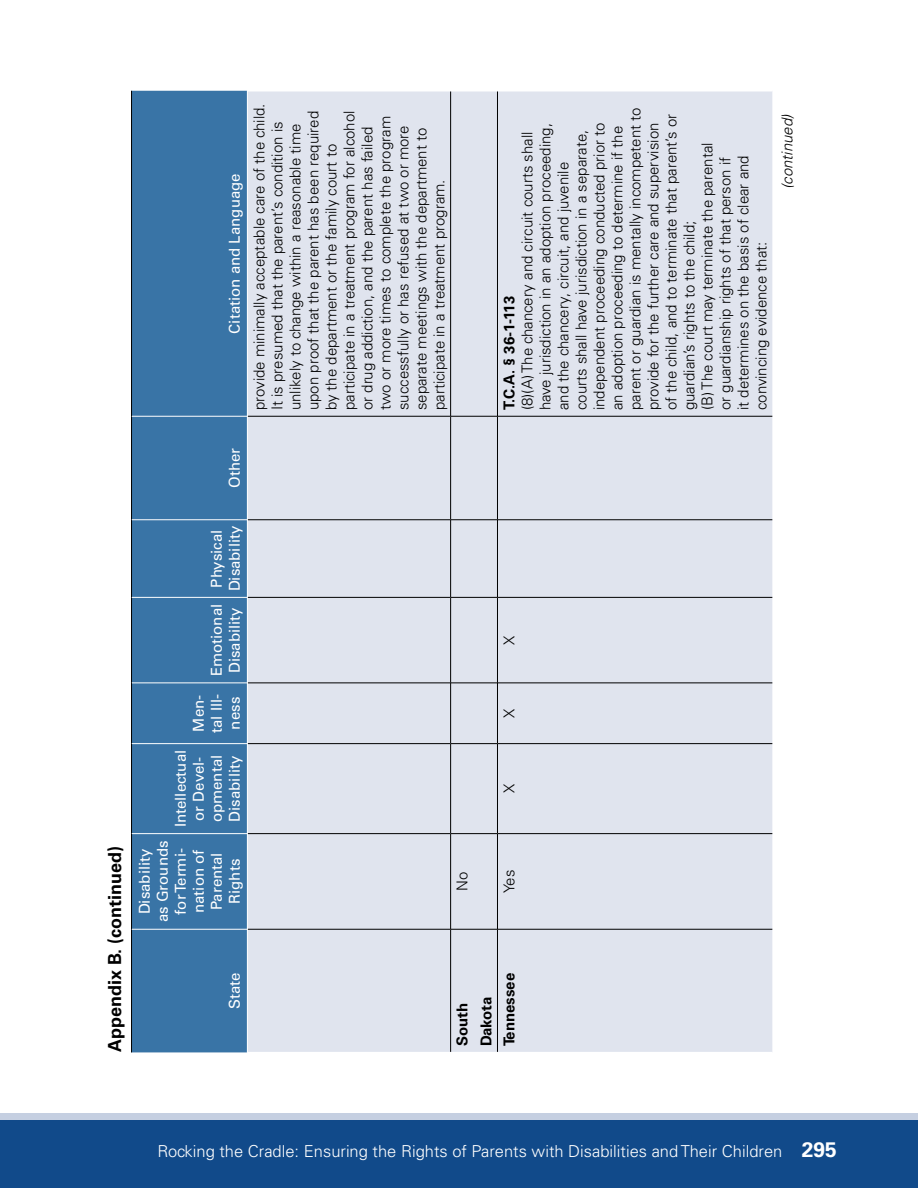
<style>
.page{position:relative;width:918px;height:1188px;background:#fff}
.page>*{position:absolute;margin:0;border:0;box-sizing:border-box;transform-origin:0 0}
.TT{font:700 18px "Univers LT Std";color:#000}
.t1{font:300 16.5px "Univers LT Std";color:#fff}
.TB{font:300 15px/18px "Univers LT Std";color:#000}
.TCh{font:15px/18px "Univers LT Std";color:#fff;text-align:center}
.TB-2{font:700 15px/24px "Univers LT Std";color:#000}
.TB-3{font:italic 300 15px "Univers LT Std";color:#000}
.s1{font-weight:700;font-size:21px}
</style>
<div class="page">
<div style="left:132px;top:91px;width:115px;height:961px;background:#3974a6"></div>
<div style="left:248px;top:92px;width:524px;height:960px;background:#e0e4ee"></div>
<hr style="left:248px;top:929px;width:202px;height:1px;background:#000">
<hr style="left:248px;top:833px;width:202px;height:1px;background:#000">
<hr style="left:248px;top:743px;width:202px;height:1px;background:#000">
<hr style="left:248px;top:682px;width:202px;height:1px;background:#000">
<hr style="left:248px;top:597px;width:202px;height:1px;background:#000">
<hr style="left:248px;top:519px;width:202px;height:1px;background:#000">
<hr style="left:248px;top:416px;width:202px;height:1px;background:#000">
<hr style="left:450px;top:929px;width:1px;height:123px;background:#000">
<hr style="left:450px;top:834px;width:1px;height:95px;background:#000">
<hr style="left:451px;top:929px;width:46px;height:1px;background:#000">
<hr style="left:450px;top:744px;width:1px;height:90px;background:#000">
<hr style="left:451px;top:833px;width:46px;height:1px;background:#000">
<hr style="left:450px;top:683px;width:1px;height:61px;background:#000">
<hr style="left:451px;top:743px;width:46px;height:1px;background:#000">
<hr style="left:450px;top:597px;width:1px;height:86px;background:#000">
<hr style="left:451px;top:682px;width:46px;height:1px;background:#000">
<hr style="left:450px;top:520px;width:1px;height:77px;background:#000">
<hr style="left:451px;top:597px;width:46px;height:1px;background:#000">
<hr style="left:450px;top:416px;width:1px;height:104px;background:#000">
<hr style="left:451px;top:519px;width:46px;height:1px;background:#000">
<hr style="left:450px;top:92px;width:1px;height:324px;background:#000">
<hr style="left:451px;top:416px;width:46px;height:1px;background:#000">
<hr style="left:497px;top:929px;width:1px;height:123px;background:#000">
<hr style="left:497px;top:834px;width:1px;height:95px;background:#000">
<hr style="left:498px;top:929px;width:274px;height:1px;background:#000">
<hr style="left:497px;top:744px;width:1px;height:90px;background:#000">
<hr style="left:498px;top:833px;width:274px;height:1px;background:#000">
<hr style="left:497px;top:683px;width:1px;height:61px;background:#000">
<hr style="left:498px;top:743px;width:274px;height:1px;background:#000">
<hr style="left:497px;top:597px;width:1px;height:86px;background:#000">
<hr style="left:498px;top:682px;width:274px;height:1px;background:#000">
<hr style="left:497px;top:520px;width:1px;height:77px;background:#000">
<hr style="left:498px;top:597px;width:274px;height:1px;background:#000">
<hr style="left:497px;top:416px;width:1px;height:104px;background:#000">
<hr style="left:498px;top:519px;width:274px;height:1px;background:#000">
<hr style="left:497px;top:92px;width:1px;height:324px;background:#000">
<hr style="left:498px;top:416px;width:274px;height:1px;background:#000">
<hr style="left:131px;top:929px;width:1px;height:123px;background:#000">
<hr style="left:131px;top:834px;width:1px;height:95px;background:#000">
<hr style="left:131px;top:744px;width:1px;height:90px;background:#000">
<hr style="left:131px;top:683px;width:1px;height:61px;background:#000">
<hr style="left:131px;top:597px;width:1px;height:86px;background:#000">
<hr style="left:131px;top:520px;width:1px;height:77px;background:#000">
<hr style="left:131px;top:416px;width:1px;height:104px;background:#000">
<hr style="left:131px;top:91px;width:1px;height:325px;background:#000">
<hr style="left:132px;top:929px;width:115px;height:1px;background:#fff">
<hr style="left:132px;top:833px;width:115px;height:1px;background:#fff">
<hr style="left:132px;top:743px;width:115px;height:1px;background:#fff">
<hr style="left:132px;top:682px;width:115px;height:1px;background:#fff">
<hr style="left:132px;top:597px;width:115px;height:1px;background:#fff">
<hr style="left:132px;top:519px;width:115px;height:1px;background:#fff">
<hr style="left:132px;top:416px;width:115px;height:1px;background:#fff">
<div style="left:0;top:1114px;width:918px;height:6px;background:#c5cfe1"></div>
<div style="left:0;top:1120px;width:918px;height:68px;background:#114a8a"></div>
<p class="TCh" style="left:226px;top:334px;width:162px;rotate:-90deg">Citation and Language</p>
<p class="TB" style="left:250px;top:410px;width:308px;rotate:-90deg">provide minimally acceptable care of the child.<br>It is presumed that the parent’s condition is unlikely to change within a reasonable time upon proof that the parent has been required by the department or the family court to participate in a treatment program for alcohol or drug addiction, and the parent has failed two or more times to complete the program successfully or has refused at two or more separate meetings with the department to participate in a treatment program.</p>
<p class="TCh" style="left:226px;top:488px;width:42px;rotate:-90deg">Other</p>
<p class="TB" style="left:518px;top:410px;width:304px;rotate:-90deg">(8)(A) The chancery and circuit courts shall have jurisdiction in an adoption proceeding, and the chancery, circuit, and juvenile<br>courts shall have jurisdiction in a separate, independent proceeding conducted prior to an adoption proceeding to determine if the parent or guardian is mentally incompetent to provide for the further care and supervision of the child, and to terminate that parent’s or guardian’s rights to the child;</p>
<p class="TB" style="left:698px;top:410px;width:269px;rotate:-90deg">(B) The court may terminate the parental or guardianship rights of that person if<br>it determines on the basis of clear and convincing evidence that:</p>
<p class="TB-2" style="left:497px;top:410px;width:116px;rotate:-90deg">T.C.A. § 36-1-113</p>
<p class="TB-3" style="left:778px;top:189px;width:76px;rotate:-90deg">(continued)</p>
<p class="TT" style="left:104px;top:1052px;width:208px;rotate:-90deg">Appendix B. (continued)</p>
<p class="TCh" style="left:208px;top:591px;width:67px;text-align:left;rotate:-90deg">Physical<br>Disability</p>
<p class="TCh" style="left:208px;top:676px;width:74px;text-align:left;rotate:-90deg">Emotional<br>Disability</p>
<p class="TCh" style="left:190px;top:733px;width:41px;text-align:justify;rotate:-90deg">Men&shy;tal Ill&shy;ness</p>
<p class="TCh" style="left:172px;top:827px;width:79px;rotate:-90deg">Intellectual or Devel&shy;opmental<br>Disability</p>
<p class="TCh" style="left:136px;top:922px;width:83px;rotate:-90deg">Disability as Grounds for Termi&shy;nation of<br>Parental<br>Rights</p>
<p class="TCh" style="left:226px;top:1009px;width:38px;rotate:-90deg">State</p>
<p class="TB" style="left:453px;top:891px;width:21px;rotate:-90deg">No</p>
<p class="TB" style="left:500px;top:645px;width:11px;rotate:-90deg">X</p>
<p class="TB" style="left:500px;top:718px;width:11px;rotate:-90deg">X</p>
<p class="TB" style="left:500px;top:793px;width:11px;rotate:-90deg">X</p>
<p class="TB" style="left:500px;top:893px;width:24px;rotate:-90deg">Yes</p>
<p class="TB-2" style="left:450px;top:1046px;width:51px;rotate:-90deg">South<br>Dakota</p>
<p class="TB-2" style="left:497px;top:1046px;width:75px;rotate:-90deg">Tennessee</p>
<p class="t1" style="left:157px;top:1141px;width:681px">Rocking the Cradle: Ensuring the Rights of Parents with Disabilities and Their Children <span class="s1">295</span></p>
</div>
